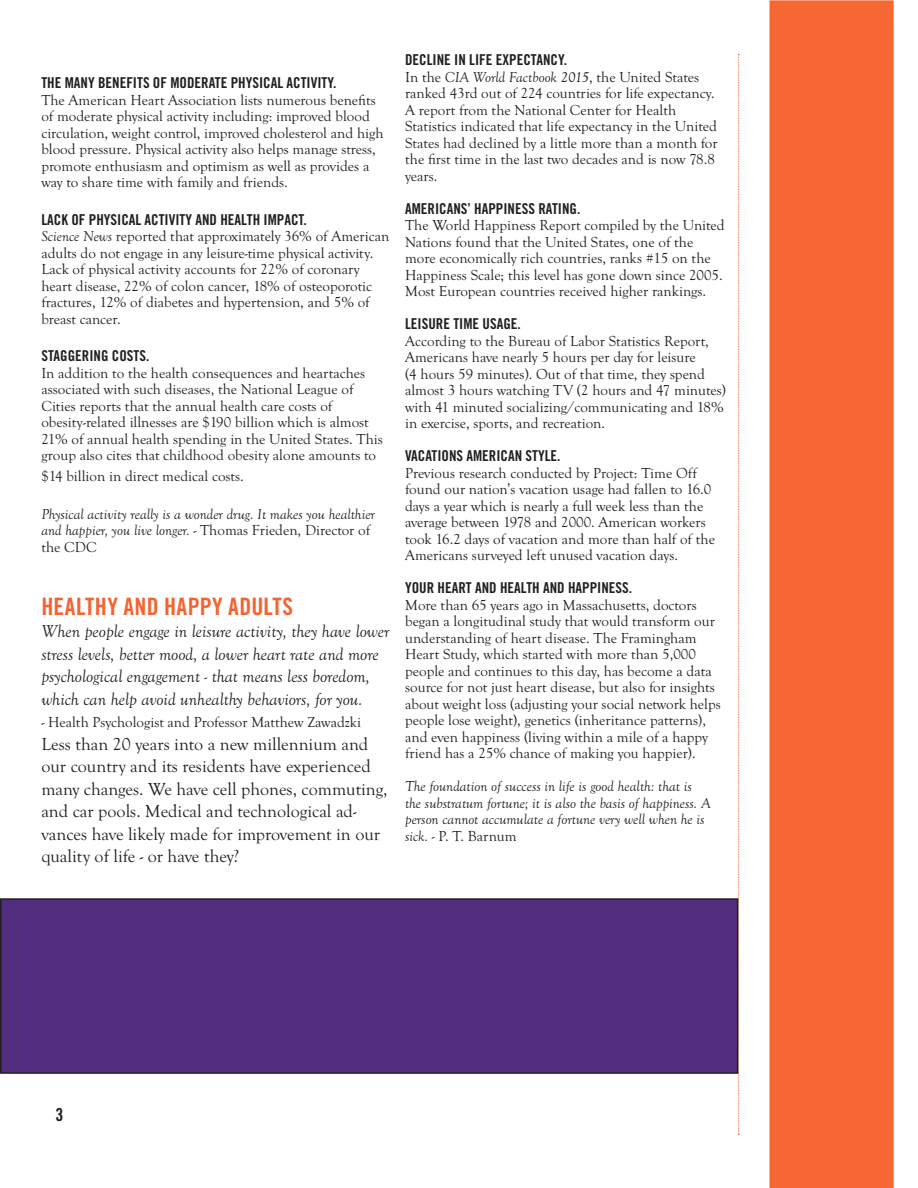
<style>
.page{position:relative;width:918px;height:1188px;background:#fff}
.page>*{position:absolute;margin:0;border:0;box-sizing:border-box;transform-origin:0 0}
.t1{font:24px "Trade Gothic LT Std Bd Cn 20";letter-spacing:.02em;color:#f26533}
.t2{font:18px/22.5px "Goudy Old Sty TOT";color:#231f20}
.t3{font:italic 18px/22.5px "Goudy Old Sty TOT";color:#231f20}
.t4{font:18px "Trade Gothic LT Std Bd Cn 20";color:#231f20}
.t5{font:15px/16.5px "Goudy Old Sty TOT";color:#231f20}
.t6{font:italic 15px/16.5px "Goudy Old Sty TOT";color:#231f20}
.t7{font:15px "Trade Gothic LT Std Bd Cn 20";color:#231f20}
.s1{font-style:italic}
.s2{font-style:normal}
</style>
<div class="page">
<svg style="left:738px;top:54px;width:1px;height:1081px"></svg>
<div style="left:770px;top:1px;width:123px;height:1187px;background:#f66733"></div>
<div style="left:770px;top:0;width:124px;height:1188px;border:2px solid #f66733"></div>
<div style="left:1px;top:899px;width:737px;height:174px;background:#522d80"></div>
<div style="left:0;top:898px;width:738px;height:176px;border:2px solid #231f20"></div>
<p class="t7" style="left:41px;top:74px;width:297px">THE MANY BENEFITS OF MODERATE PHYSICAL ACTIVITY.</p>
<p class="t5" style="left:41px;top:92px;width:344px">The American Heart Association lists numerous benefits of moderate physical activity including: improved blood circulation, weight control, improved cholesterol and high blood pressure. Physical activity also helps manage stress, promote enthusiasm and optimism as well as provides a way to share time with family and friends.</p>
<p class="t7" style="left:41px;top:210px;width:267px">LACK OF PHYSICAL ACTIVITY AND HEALTH IMPACT.</p>
<p class="t5" style="left:41px;top:228px;width:350px"><span class="s1">Science News</span> reported that approximately 36% of American adults do not engage in any leisure-time physical activity.<br>Lack of physical activity accounts for 22% of coronary heart disease, 22% of colon cancer, 18% of osteoporotic fractures, 12% of diabetes and hypertension, and 5% of breast cancer.</p>
<p class="t7" style="left:41px;top:347px;width:110px">STAGGERING COSTS.</p>
<p class="t5" style="left:41px;top:365px;width:325px">In addition to the health consequences and heartaches</p>
<p class="t5" style="left:41px;top:381px;width:314px">associated with such diseases, the National League of</p>
<p class="t5" style="left:41px;top:398px;width:293px">Cities reports that the annual health care costs of</p>
<p class="t5" style="left:41px;top:414px;width:343px">obesity-related illnesses are $190 billion which is almost<br>21% of annual health spending in the United States. This group also cites that childhood obesity alone amounts to</p>
<p class="t5" style="left:41px;top:468px;width:204px">$14 billion in direct medical costs.</p>
<p class="t6" style="left:41px;top:506px;width:335px">Physical activity really is a wonder drug. It makes you healthier and happier, you live longer. <span class="s2">- Thomas Frieden, Director of the CDC</span></p>
<p class="t1" style="left:41px;top:592px;width:253px">HEALTHY AND HAPPY ADULTS</p>
<p class="t3" style="left:41px;top:620px;width:349px">When people engage in leisure activity, they have lower stress levels, better mood, a lower heart rate and more psychological engagement - that means less boredom, which can help avoid unhealthy behaviors, for you.</p>
<p class="t5" style="left:41px;top:714px;width:321px">- Health Psychologist and Professor Matthew Zawadzki</p>
<p class="t2" style="left:41px;top:733px;width:348px">Less than 20 years into a new millennium and our country and its residents have experienced many changes. We have cell phones, commuting, and car pools. Medical and technological ad&shy;vances have likely made for improvement in our quality of life - or have they?</p>
<p class="t7" style="left:405px;top:51px;width:164px">DECLINE IN LIFE EXPECTANCY.</p>
<p class="t5" style="left:405px;top:69px;width:311px">In the <span class="s1">CIA World Factbook 2015</span>, the United States ranked 43rd out of 224 countries for life expectancy.<br>A report from the National Center for Health</p>
<p class="t5" style="left:405px;top:118px;width:314px">Statistics indicated that life expectancy in the United States had declined by a little more than a month for the first time in the last two decades and is now 78.8 years.</p>
<p class="t7" style="left:405px;top:199px;width:177px">AMERICANS’ HAPPINESS RATING.</p>
<p class="t5" style="left:405px;top:217px;width:321px">The World Happiness Report compiled by the United Nations found that the United States, one of the more economically rich countries, ranks #15 on the Happiness Scale; this level has gone down since 2005.<br>Most European countries received higher rankings.</p>
<p class="t7" style="left:405px;top:315px;width:117px">LEISURE TIME USAGE.</p>
<p class="t5" style="left:405px;top:333px;width:322px">According to the Bureau of Labor Statistics Report, Americans have nearly 5 hours per day for leisure<br>(4 hours 59 minutes). Out of that time, they spend almost 3 hours watching TV (2 hours and 47 minutes) with 41 minuted socializing/communicating and 18% in exercise, sports, and recreation.</p>
<p class="t7" style="left:405px;top:447px;width:157px">VACATIONS AMERICAN STYLE.</p>
<p class="t5" style="left:405px;top:465px;width:311px">Previous research conducted by Project: Time Off found our nation’s vacation usage had fallen to 16.0 days a year which is nearly a full week less than the average between 1978 and 2000. American workers took 16.2 days of vacation and more than half of the Americans surveyed left unused vacation days.</p>
<p class="t7" style="left:405px;top:579px;width:229px">YOUR HEART AND HEALTH AND HAPPINESS.</p>
<p class="t5" style="left:405px;top:597px;width:311px">More than 65 years ago in Massachusetts, doctors began a longitudinal study that would transform our</p>
<p class="t5" style="left:405px;top:630px;width:317px">understanding of heart disease. The Framingham Heart Study, which started with more than 5,000 people and continues to this day, has become a data source for not just heart disease, but also for insights about weight loss (adjusting your social network helps people lose weight), genetics (inheritance patterns), and even happiness (living within a mile of a happy friend has a 25% chance of making you happier).</p>
<p class="t6" style="left:405px;top:778px;width:307px">The foundation of success in life is good health: that is the substratum fortune; it is also the basis of happiness. A person cannot accumulate a fortune very well when he is sick. <span class="s2">- P. T. Barnum</span></p>
<p class="t4" style="left:55px;top:1104px;width:9px">3</p>
</div>
